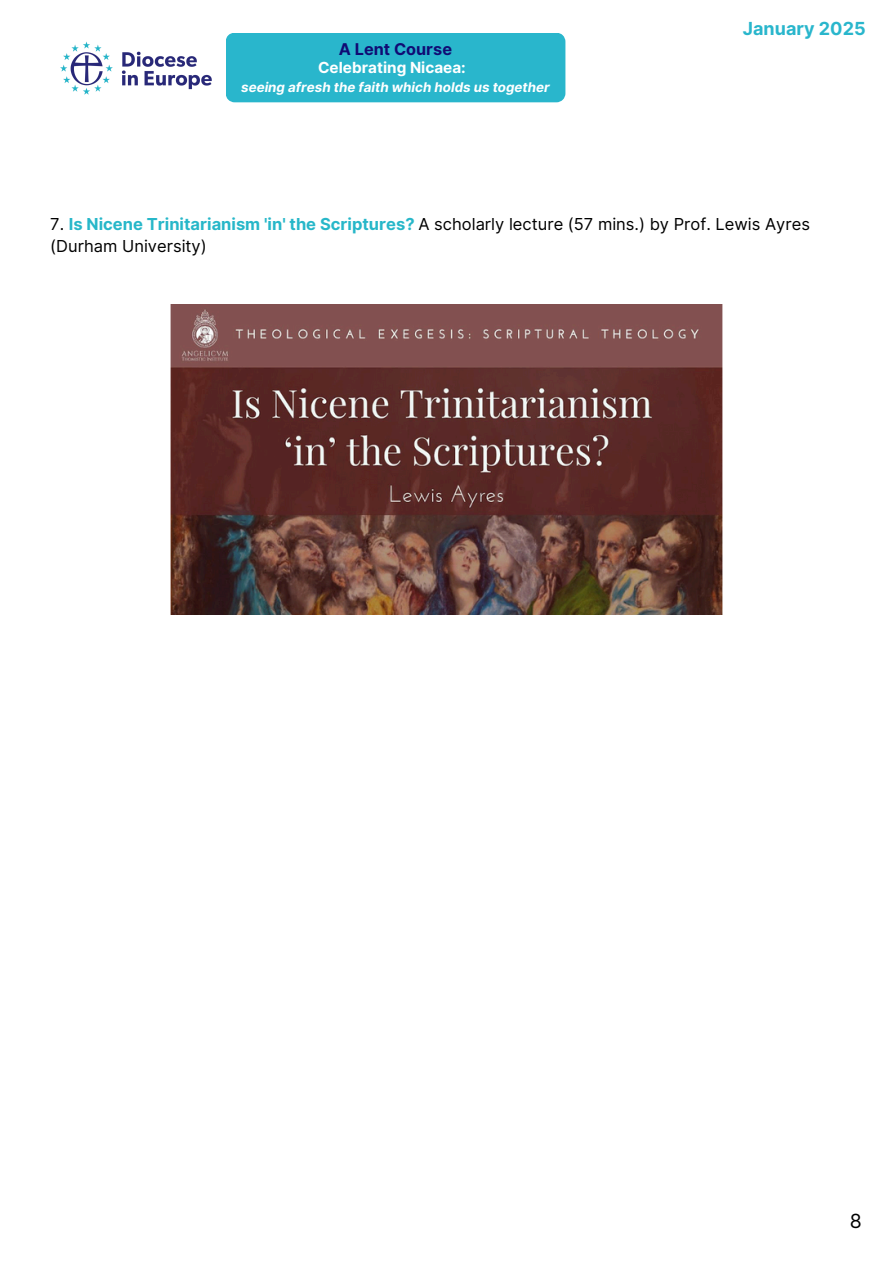
<style>
.page{position:relative;width:894px;height:1264px;background:#fff}
.page>*{position:absolute;margin:0;border:0;box-sizing:border-box;transform-origin:0 0}
.t1{font:19.5px "Inter";color:#000}
.t2{font:700 18px "Inter";color:#29b6cc}
.t3{font:16.5px/22.5px "Inter";color:#000}
.t4{font:700 16.2px "Inter";color:#100b74}
.t5{font:700 15.3px "Inter";color:#fff}
.t6{font:italic 700 13.35px "Inter";color:#fff}
.s1{font-weight:700;color:#27b7c9}
</style>
<div class="page">
<img style="left:60px;top:41px;width:152px;height:54px">
<div style="left:226px;top:33px;width:339px;height:69px;background:#29b6cc"></div>
<img style="left:171px;top:305px;width:551px;height:309px">
<p class="t4" style="left:339px;top:39px;width:114px">A Lent Course</p>
<p class="t5" style="left:318px;top:59px;width:149px">Celebrating Nicaea:</p>
<p class="t6" style="left:241px;top:79px;width:310px">seeing afresh the faith which holds us together</p>
<p class="t2" style="left:742px;top:18px;width:124px">January 2025</p>
<p class="t3" style="left:50px;top:212px;width:761px">7. <span class="s1">Is Nicene Trinitarianism 'in' the Scriptures?</span> A scholarly lecture (57 mins.) by Prof. Lewis Ayres (Durham University)</p>
<p class="t1" style="left:849px;top:1209px;width:14px">8</p>
</div>
